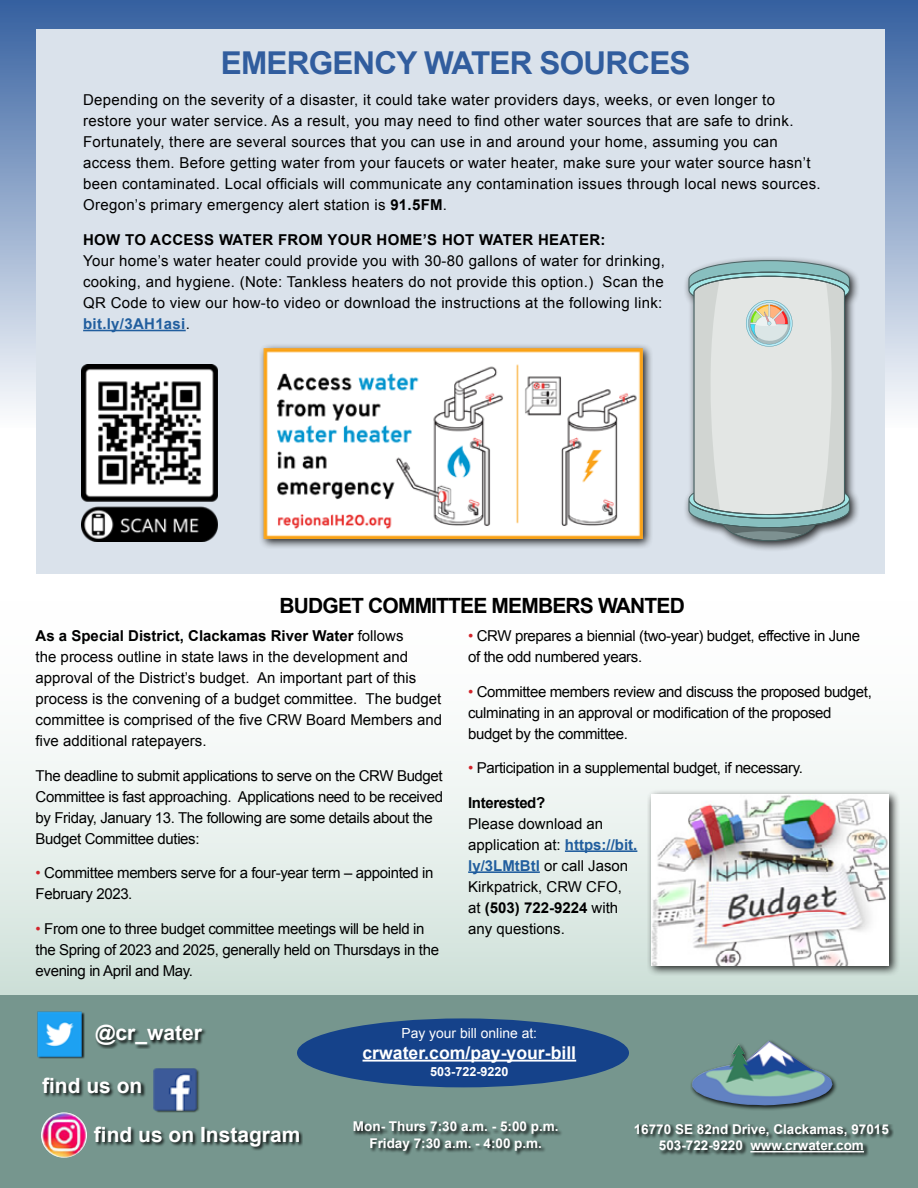
<style>
.page{position:relative;width:918px;height:1188px;background:#fff}
.page>*{position:absolute;margin:0;border:0;box-sizing:border-box;transform-origin:0 0}
.t1{font:700 31.5px "Arial";letter-spacing:-.025em;color:#315d9e}
.t2{font:700 21px "Arial";color:#fff}
.t3{font:700 21px "Arial";letter-spacing:-.04em;color:#000}
.t4{font:700 17.7px "Arial";color:#fff}
.t5{font:15px/21px "Arial";letter-spacing:.02em;color:#000}
.t6{font:15px/21px "Arial";letter-spacing:-.025em;color:#000}
.t7{font:15px/21px "Arial";color:#000}
.t8{font:700 15px "Arial";letter-spacing:.02em;color:#000}
.t9{font:700 15px "Arial";letter-spacing:-.025em;color:#000}
.t10{font:13.8px "Arial";color:#fff}
.t11{font:700 13.5px/16.2px "Arial";color:#fff;text-align:center}
.t12{font:700 12.6px "Arial";color:#fff}
.s1{font-weight:700}
.s2{font-weight:700;color:#215e9e}
.s3{color:#d2232a}
</style>
<div class="page">
<div style="left:0;top:591px;width:918px;height:404px;background:linear-gradient(to bottom,#fff,#d2e3dc)"></div>
<div style="left:0;top:0;width:918px;height:428px;background:linear-gradient(to bottom,#3560a0,#fcfdfd)"></div>
<div style="left:36px;top:29px;width:849px;height:544px;background:#dae2eb"></div>
<div style="left:0;top:995px;width:918px;height:193px;background:#76968e"></div>
<div style="left:690px;top:1039px;width:148px;height:71px;background:#000;opacity:.85"></div>
<img style="left:692px;top:1041px;width:140px;height:64px">
<div style="left:96px;top:1026px;width:111px;height:23px;background:#000;opacity:.85"></div>
<div style="left:42px;top:1078px;width:104px;height:19px;background:#000;opacity:.85"></div>
<div style="left:353px;top:1121px;width:210px;height:35px;background:#000;opacity:.85"></div>
<div style="left:635px;top:1124px;width:259px;height:33px;background:#000;opacity:.85"></div>
<hr style="left:750px;top:1151px;width:114px;height:1px;background:#fff">
<div style="left:94px;top:1127px;width:209px;height:24px;background:#000;opacity:.85"></div>
<div style="left:297px;top:1018px;width:332px;height:69px;background:#15428a;border-radius:50%"></div>
<hr style="left:363px;top:1060px;width:213px;height:2px;background:#fff">
<hr style="left:83px;top:330px;width:103px;height:1px;background:#215e9e">
<div style="left:259px;top:344px;width:394px;height:205px;background:#000;opacity:.85"></div>
<img style="left:263px;top:349px;width:379px;height:189px">
<div style="left:647px;top:790px;width:253px;height:186px;background:#000;opacity:.85"></div>
<img style="left:652px;top:795px;width:236px;height:171px">
<hr style="left:565px;top:850px;width:72px;height:2px;background:#215e9e">
<hr style="left:468px;top:871px;width:72px;height:2px;background:#215e9e">
<img style="left:81px;top:365px;width:137px;height:176px">
<div style="left:684px;top:255px;width:177px;height:297px;background:#000;opacity:.85"></div>
<svg style="left:689px;top:261px;width:160px;height:279px"></svg>
<div style="left:38px;top:1012px;width:47px;height:47px;background:#647f78"></div>
<img style="left:37px;top:1011px;width:47px;height:47px">
<div style="left:155px;top:1068px;width:44px;height:45px;background:#000;opacity:.85"></div>
<img style="left:154px;top:1068px;width:42px;height:42px">
<img style="left:41px;top:1112px;width:46px;height:46px;border-radius:23px">
<h1 class="t1" style="left:221px;top:42px;width:471px">EMERGENCY WATER SOURCES</h1>
<p class="t5" style="left:83px;top:90px;width:739px">Depending on the severity of a disaster, it could take water providers days, weeks, or even longer to restore your water service. As a result, you may need to find other water sources that are safe to drink.<br>Fortunately, there are several sources that you can use in and around your home, assuming you can access them. Before getting water from your faucets or water heater, make sure your water source hasn’t been contaminated. Local officials will communicate any contamination issues through local news sources.<br>Oregon’s primary emergency alert station is <span class="s1">91.5FM</span>.</p>
<p class="t8" style="left:83px;top:230px;width:524px">HOW TO ACCESS WATER FROM YOUR HOME’S HOT WATER HEATER:</p>
<p class="t5" style="left:83px;top:250px;width:583px">Your home’s water heater could provide you with 30-80 gallons of water for drinking, cooking, and hygiene. (Note: Tankless heaters do not provide this option.) Scan the QR Code to view our how-to video or download the instructions at the following link: <span class="s2">bit.ly/3AH1asi</span>.</p>
<h2 class="t3" style="left:280px;top:591px;width:407px">BUDGET COMMITTEE MEMBERS WANTED</h2>
<p class="t6" style="left:468px;top:625px;width:393px"><span class="s3">•</span> CRW prepares a biennial (two-year) budget, effective in June of the odd numbered years.</p>
<p class="t6" style="left:468px;top:681px;width:405px"><span class="s3">•</span> Committee members review and discuss the proposed budget, culminating in an approval or modification of the proposed budget by the committee.</p>
<p class="t6" style="left:468px;top:757px;width:336px"><span class="s3">•</span> Participation in a supplemental budget, if necessary.</p>
<p class="t9" style="left:468px;top:792px;width:79px">Interested?</p>
<p class="t7" style="left:468px;top:813px;width:171px">Please download an application at: <span class="s2">https://bit. ly/3LMtBtl</span> or call Jason<br>Kirkpatrick, CRW CFO, at <span class="s1">(503) 722-9224</span> with any questions.</p>
<p class="t7" style="left:36px;top:625px;width:408px"><span class="s1">As a Special District, Clackamas River Water</span> follows<br>the process outline in state laws in the development and approval of the District’s budget. An important part of this process is the convening of a budget committee. The budget committee is comprised of the five CRW Board Members and five additional ratepayers.</p>
<p class="t6" style="left:36px;top:765px;width:409px">The deadline to submit applications to serve on the CRW Budget Committee is fast approaching. Applications need to be received by Friday, January 13. The following are some details about the Budget Committee duties:</p>
<p class="t6" style="left:36px;top:862px;width:399px"><span class="s3">•</span> Committee members serve for a four-year term – appointed in<br>February 2023.</p>
<p class="t6" style="left:36px;top:918px;width:405px"><span class="s3">•</span> From one to three budget committee meetings will be held in the Spring of 2023 and 2025, generally held on Thursdays in the evening in April and May.</p>
<h2 class="t2" style="left:95px;top:1019px;width:108px">@cr_water</h2>
<h2 class="t2" style="left:42px;top:1071px;width:102px">find us on</h2>
<h2 class="t2" style="left:94px;top:1121px;width:208px">find us on Instagram</h2>
<p class="t10" style="left:402px;top:1024px;width:137px">Pay your bill online at:</p>
<p class="t4" style="left:363px;top:1041px;width:215px">crwater.com/pay-your-bill</p>
<p class="t12" style="left:430px;top:1064px;width:80px">503-722-9220</p>
<p class="t11" style="left:353px;top:1119px;width:207px">Mon- Thurs 7:30 a.m. - 5:00 p.m.<br>Friday 7:30 a.m. - 4:00 p.m.</p>
<p class="t11" style="left:634px;top:1122px;width:257px">16770 SE 82nd Drive, Clackamas, 97015<br>503-722-9220 www.crwater.com</p>
</div>
